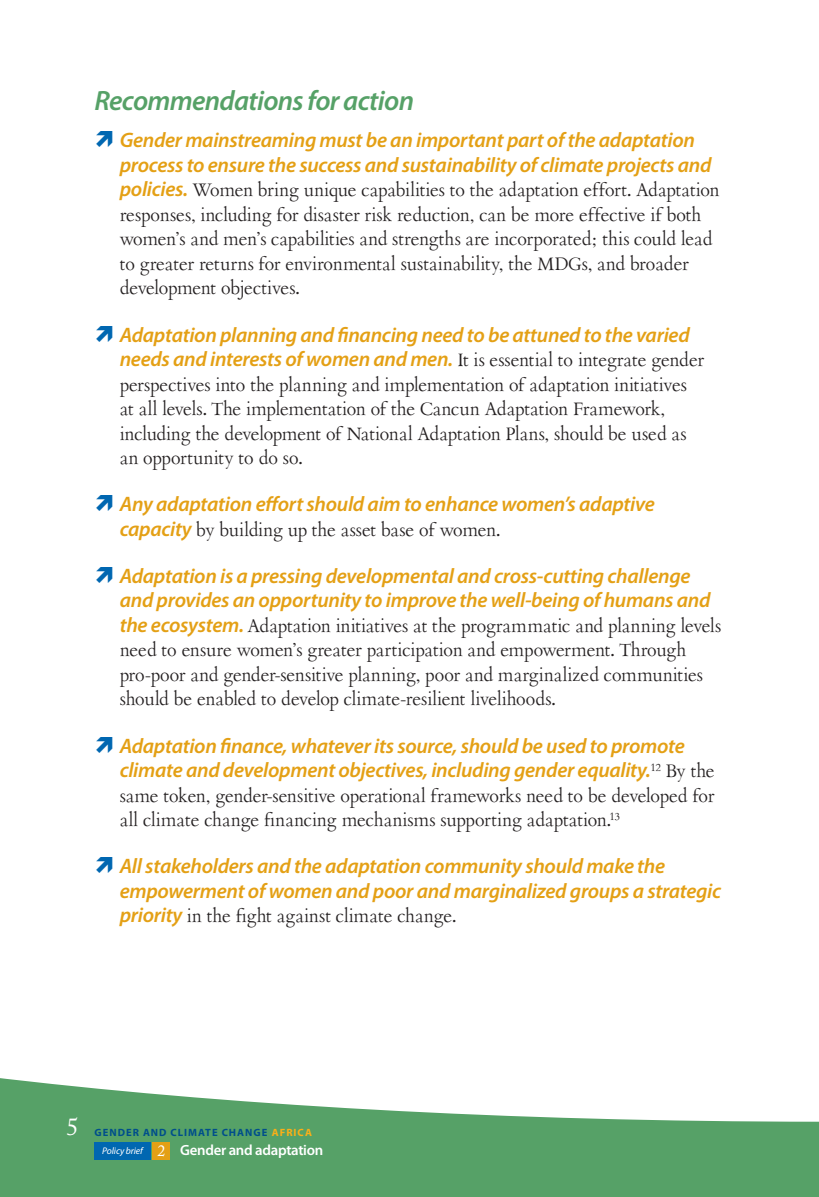
<style>
.page{position:relative;width:819px;height:1197px;background:#fff}
.page>*{position:absolute;margin:0;border:0;box-sizing:border-box;transform-origin:0 0}
.t1{font:italic 600 28px "Myriad Pro";letter-spacing:-.025em;color:#56a167}
.t2{font:24.5px "Adobe Caslon Pro";color:#fff}
.t3{font:italic 600 21px/24.5px "Myriad Pro";letter-spacing:-.015em;color:#e4a015}
.t4{font:19.25px/24.5px "Aetna JY Newstyle Roman";letter-spacing:-.005em;color:#231f20}
.t5{font:600 14.88px "Myriad Pro";letter-spacing:-.02em;color:#fff}
.t6{font:700 10.5px "Myriad Pro";letter-spacing:.095em;color:#004e8b}
.t7{font:italic 9.62px "Myriad Pro";letter-spacing:-.01em;color:#fff}
.s1{font-family:"Myriad Pro";font-weight:600;font-style:italic;font-size:21px;color:#e4a015}
.s2{font-family:"Aetna JY Newstyle Roman";font-weight:400;font-style:normal;font-size:19.25px;color:#231f20}
.s3{color:#fcaf17}
.s4{font-family:"Adobe Caslon";font-style:normal;font-size:15.75px}
</style>
<div class="page">
<svg style="left:0;top:1078px;width:819px;height:119px;fill:#56a167"></svg>
<div style="left:94px;top:1142px;width:57px;height:17px;background:#0067b1"></div>
<div style="left:153px;top:1142px;width:17px;height:17px;background:#e4a015"></div>
<h1 class="t1" style="left:94px;top:83px;width:321px">Recommendations for action</h1>
<p class="t3" style="left:120px;top:128px;width:593px">Gender mainstreaming must be an important part of the adaptation process to ensure the success and sustainability of climate projects and</p>
<p class="t4" style="left:120px;top:178px;width:601px"><span class="s1">policies.</span> Women bring unique capabilities to the adaptation effort. Adaptation responses, including for disaster risk reduction, can be more effective if both women’s and men’s capabilities and strengths are incorporated; this could lead to greater returns for environmental sustainability, the MDGs, and broader development objectives.</p>
<p class="t3" style="left:120px;top:322px;width:586px">Adaptation planning and financing need to be attuned to the varied needs and interests of women and men. <span class="s2">It is essential to integrate gender</span></p>
<p class="t4" style="left:120px;top:373px;width:569px">perspectives into the planning and implementation of adaptation initiatives at all levels. The implementation of the Cancun Adaptation Framework, including the development of National Adaptation Plans, should be used as an opportunity to do so.</p>
<p class="t3" style="left:120px;top:491px;width:537px">Any adaptation effort should aim to enhance women’s adaptive</p>
<p class="t4" style="left:120px;top:518px;width:382px"><span class="s1">capacity</span> by building up the asset base of women.</p>
<p class="t3" style="left:120px;top:563px;width:592px">Adaptation is a pressing developmental and cross-cutting challenge and provides an opportunity to improve the well-being of humans and</p>
<p class="t4" style="left:120px;top:614px;width:603px"><span class="s1">the ecosystem.</span> Adaptation initiatives at the programmatic and planning levels need to ensure women’s greater participation and empowerment. Through pro-poor and gender-sensitive planning, poor and marginalized communities should be enabled to develop climate-resilient livelihoods.</p>
<p class="t3" style="left:120px;top:733px;width:597px">Adaptation finance, whatever its source, should be used to promote climate and development objectives, including gender equality.<sup>12</sup> <span class="s2">By the</span></p>
<p class="t4" style="left:120px;top:784px;width:596px">same token, gender-sensitive operational frameworks need to be developed for all climate change financing mechanisms supporting adaptation.<sup>13</sup></p>
<p class="t3" style="left:120px;top:853px;width:603px">All stakeholders and the adaptation community should make the empowerment of women and poor and marginalized groups a strategic</p>
<p class="t4" style="left:120px;top:904px;width:338px"><span class="s1">priority</span> in the fight against climate change.</p>
<p class="t2" style="left:66px;top:1113px;width:14px">5</p>
<p class="t6" style="left:95px;top:1125px;width:219px">GENDER AND CLIMATE CHANGE <span class="s3">AFRICA</span></p>
<p class="t5" style="left:180px;top:1141px;width:145px">Gender and adaptation</p>
<p class="t7" style="left:102px;top:1145px;width:65px">Policy brief <span class="s4">2</span></p>
</div>
